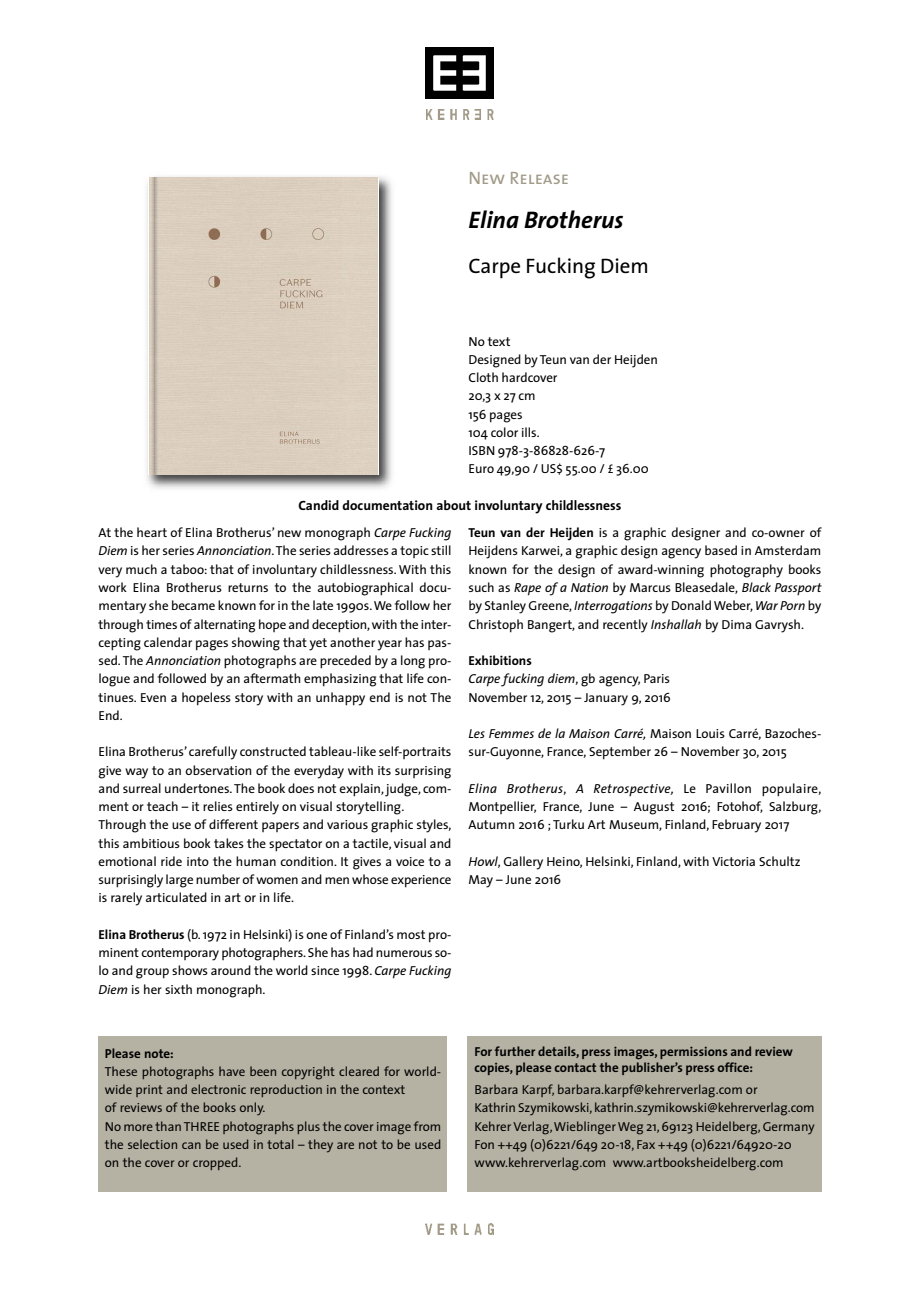
<style>
.page{position:relative;width:920px;height:1290px;background:#fff}
.page>*{position:absolute;margin:0;border:0;box-sizing:border-box;transform-origin:0 0}
.t1{font:italic 700 24px "The Sans";color:#000}
.t2{font:21px "The Sans";color:#000}
.t3{font:18px "The Sans Caps";color:#a19a87}
.t4{font:700 13.5px "The Sans";color:#000}
.t5{font:13.05px/18.3px "The Sans";color:#000}
.t6{font:700 13.05px/16.5px "The Sans";color:#000}
.s1{font-size:12px}
.s2{font-style:italic}
.s3{font-weight:700}
</style>
<div class="page">
<img style="left:426px;top:1224px;width:68px;height:10px">
<img style="left:426px;top:48px;width:68px;height:51px">
<img style="left:426px;top:109px;width:68px;height:10px">
<img style="left:146px;top:176px;width:246px;height:313px">
<div style="left:150px;top:178px;width:228px;height:296px;background:#dccfbf"></div>
<div style="left:467px;top:1036px;width:354px;height:156px;background:#b5b2a4"></div>
<div style="left:99px;top:1036px;width:348px;height:156px;background:#b5b2a4"></div>
<h3 class="t3" style="left:468px;top:172px;width:102px">New Release</h3>
<h1 class="t1" style="left:468px;top:210px;width:157px">Elina Brotherus</h1>
<h2 class="t2" style="left:468px;top:257px;width:182px">Carpe Fucking Diem</h2>
<p class="t5" style="left:468px;top:333px;width:191px">No text<br>Designed by Teun van der Heijden<br>Cloth hardcover<br>20,3 x 27 cm<br>156 pages<br>104 color ills.<br>ISBN 978-3-86828-626-7<br>Euro 49,90 / US$ 55.00 / <span class="s1">£</span> 36.00</p>
<p class="t4" style="left:298px;top:500px;width:325px">Candid documentation about involuntary childlessness</p>
<p class="t5" style="left:99px;top:525px;width:354px;text-align:justify">At the heart of Elina Brotherus’ new monograph <span class="s2">Carpe Fucking Diem</span> is her series <span class="s2">Annonciation</span>.The series addresses a topic still very much a taboo: that of involuntary childlessness. With this work Elina Brotherus returns to the autobiographical docu&shy;mentary she became known for in the late 1990s.We follow her through times of alternating hope and deception,with the inter&shy;cepting calendar pages showing that yet another year has pas&shy;sed. The <span class="s2">Annonciation</span> photographs are preceded by a long pro&shy;logue and followed by an aftermath emphasizing that life con&shy;tinues. Even a hopeless story with an unhappy end is not The End.</p>
<p class="t5" style="left:99px;top:744px;width:354px">Elina Brotherus’ carefully constructed tableau-like self-portraits give way to an observation of the everyday with its surprising and surreal undertones.The book does not explain, judge, com&shy;ment or teach – it relies entirely on visual storytelling.<br>Through the use of different papers and various graphic styles, this ambitious book takes the spectator on a tactile, visual and emotional ride into the human condition. It gives a voice to a surprisingly large number of women and men whose experience is rarely articulated in art or in life.</p>
<p class="t5" style="left:99px;top:926px;width:354px;text-align:justify"><span class="s3">Elina Brotherus</span> (b.1972 in Helsinki) is one of Finland’s most pro&shy;minent contemporary photographers. She has had numerous so&shy;lo and group shows around the world since 1998. <span class="s2">Carpe Fucking Diem</span> is her sixth monograph.</p>
<p class="t5" style="left:468px;top:525px;width:354px;text-align:justify"><span class="s3">Teun van der Heijden</span> is a graphic designer and co-owner of Heijdens Karwei, a graphic design agency based in Amsterdam known for the design of award-winning photography books such as <span class="s2">Rape of a Nation</span> by Marcus Bleasedale, <span class="s2">Black Passport </span>by Stanley Greene, <span class="s2">Interrogations</span> by DonaldWeber,<span class="s2">War Porn</span> by Christoph Bangert, and recently <span class="s2">Inshallah</span> by Dima Gavrysh.</p>
<p class="t5" style="left:468px;top:653px;width:204px"><span class="s3">Exhibitions<br></span><span class="s2">Carpe fucking diem</span>, gb agency, Paris<br>November 12, 2015 – January 9, 2016</p>
<p class="t5" style="left:468px;top:726px;width:354px"><span class="s2">Les Femmes de la Maison Carré,</span> Maison Louis Carré, Bazoches&shy;sur-Guyonne, France, September 26 – November 30, 2015</p>
<p class="t5" style="left:468px;top:780px;width:354px;text-align:justify"><span class="s2">Elina Brotherus</span>, <span class="s2">A Retrospective,</span> Le Pavillon populaire, Montpellier, France, June – August 2016; Fotohof, Salzburg, Autumn 2016 ; Turku Art Museum, Finland, February 2017</p>
<p class="t5" style="left:468px;top:853px;width:334px"><span class="s2">Howl</span>, Gallery Heino, Helsinki, Finland, with Victoria Schultz<br>May – June 2016</p>
<p class="t6" style="left:105px;top:1046px;width:71px">Please note:</p>
<p class="t5" style="left:105px;top:1063px;width:338px">These photographs have been copyright cleared for world&shy;wide print and electronic reproduction in the context<br>of reviews of the books only.<br>No more thanTHREE photographs plus the cover image from the selection can be used in total – they are not to be used on the cover or cropped.</p>
<p class="t6" style="left:475px;top:1044px;width:320px">For further details, press images, permissions and review copies, please contact the publisher’s press office:</p>
<p class="t5" style="left:475px;top:1082px;width:342px">Barbara Karpf, barbara.karpf@kehrerverlag.com or<br>Kathrin Szymikowski, kathrin.szymikowski@kehrerverlag.com Kehrer Verlag,WieblingerWeg 21,69123 Heidelberg,Germany Fon ++49 (0)6221/649 20-18, Fax ++49 (0)6221/64920-20 www.kehrerverlag.com www.artbooksheidelberg.com</p>
</div>
